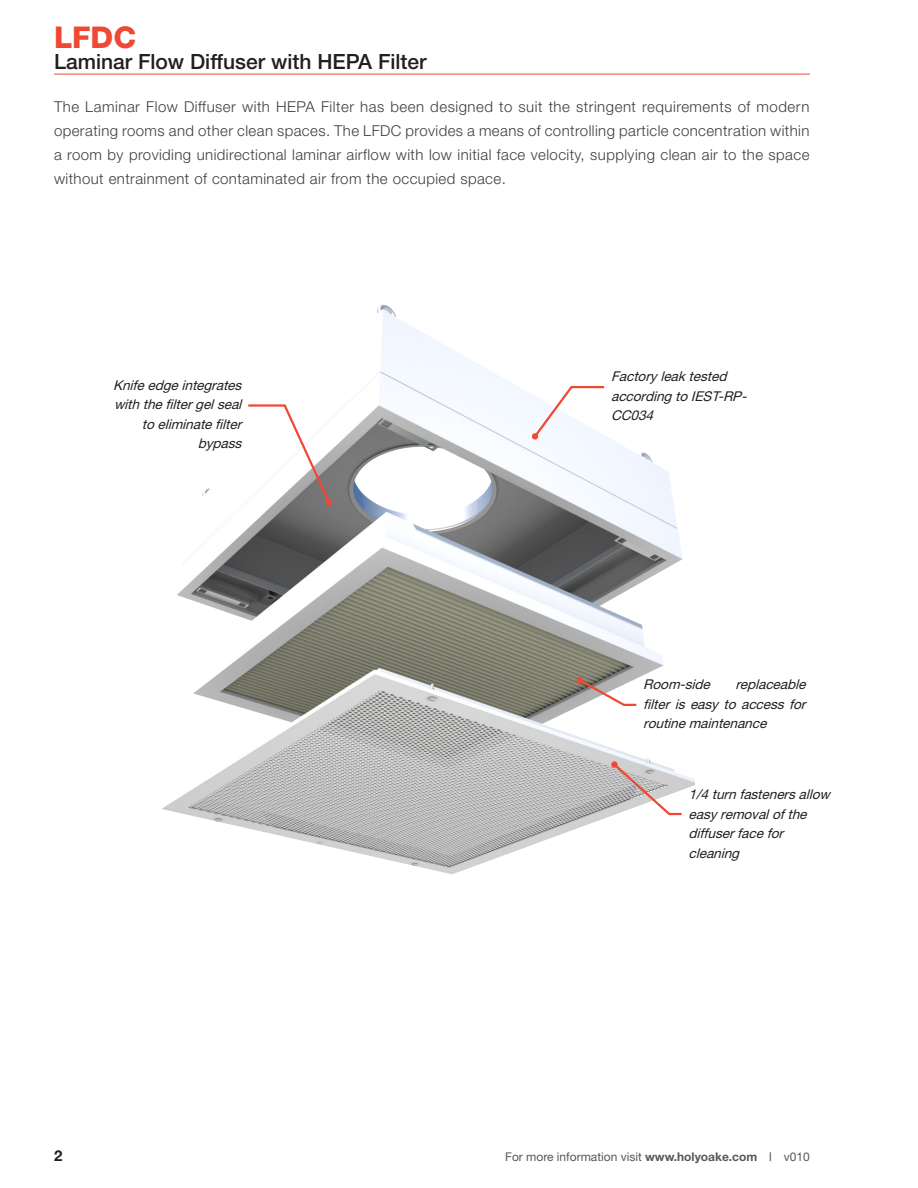
<style>
.page{position:relative;width:918px;height:1188px;background:#fff}
.page>*{position:absolute;margin:0;border:0;box-sizing:border-box;transform-origin:0 0}
.t1{font:800 30px "Helvetica Neue LT Std";color:#ef4835}
.t2{font:500 21px "Helvetica Neue LT Std";color:#231f20}
.Special-Body{font:300 15px/24px "Helvetica Neue LT Std";letter-spacing:.03em;color:#3e3e3f;text-align:justify}
.t3{font:700 15px "Helvetica Neue LT Std";color:#231f20}
.Special-Caption{font:italic 13.5px/19.5px "Helvetica Neue LT Std";color:#231f20}
.t4{font:12px "Helvetica Neue LT Std";color:#57585a}
.s1{font-weight:700}
.s2{font-weight:500;font-stretch:condensed}
</style>
<div class="page">
<img style="left:162px;top:304px;width:532px;height:570px">
<svg style="left:246px;top:403px;width:86px;height:102px"></svg>
<svg style="left:532px;top:385px;width:74px;height:55px"></svg>
<div style="left:532px;top:433px;width:6px;height:7px;background:#ef4835;border-radius:50%"></div>
<svg style="left:611px;top:761px;width:73px;height:55px"></svg>
<div style="left:611px;top:761px;width:7px;height:7px;background:#ef4835;border-radius:50%"></div>
<svg style="left:577px;top:677px;width:62px;height:30px"></svg>
<hr style="left:54px;top:74px;width:756px;height:1px;background:#ef4835">
<h1 class="t1" style="left:54px;top:20px;width:84px">LFDC</h1>
<h2 class="t2" style="left:54px;top:49px;width:374px">Laminar Flow Diffuser with HEPA Filter</h2>
<p class="Special-Body" style="left:54px;top:94px;width:757px">The Laminar Flow Diffuser with HEPA Filter has been designed to suit the stringent requirements of modern operating rooms and other clean spaces. The LFDC provides a means of controlling particle concentration within a room by providing unidirectional laminar airflow with low initial face velocity, supplying clean air to the space without entrainment of contaminated air from the occupied space.</p>
<p class="Special-Caption" style="left:113px;top:375px;width:134px;text-align:right">Knifeedgeintegrates withthefiltergelseal toeliminatefilter bypass</p>
<p class="Special-Caption" style="left:611px;top:367px;width:141px">Factoryleaktested accordingtoIEST-RP-<br>CC034</p>
<p class="Special-Caption" style="left:643px;top:674px;width:168px;text-align:justify;text-indent:92px">replaceable filter is easy to access for routinemaintenance</p>
<p class="Special-Caption" style="left:643px;top:674px;width:72px">Room-side</p>
<p class="Special-Caption" style="left:689px;top:785px;width:147px">1/4turnfastenersallow easyremovalofthe diffuserfacefor cleaning</p>
<p class="t3" style="left:54px;top:1146px;width:10px">2</p>
<p class="t4" style="left:505px;top:1150px;width:306px">For more information visit <span class="s1">www.holyoake.com</span> <span class="s2">|</span> v010</p>
</div>
